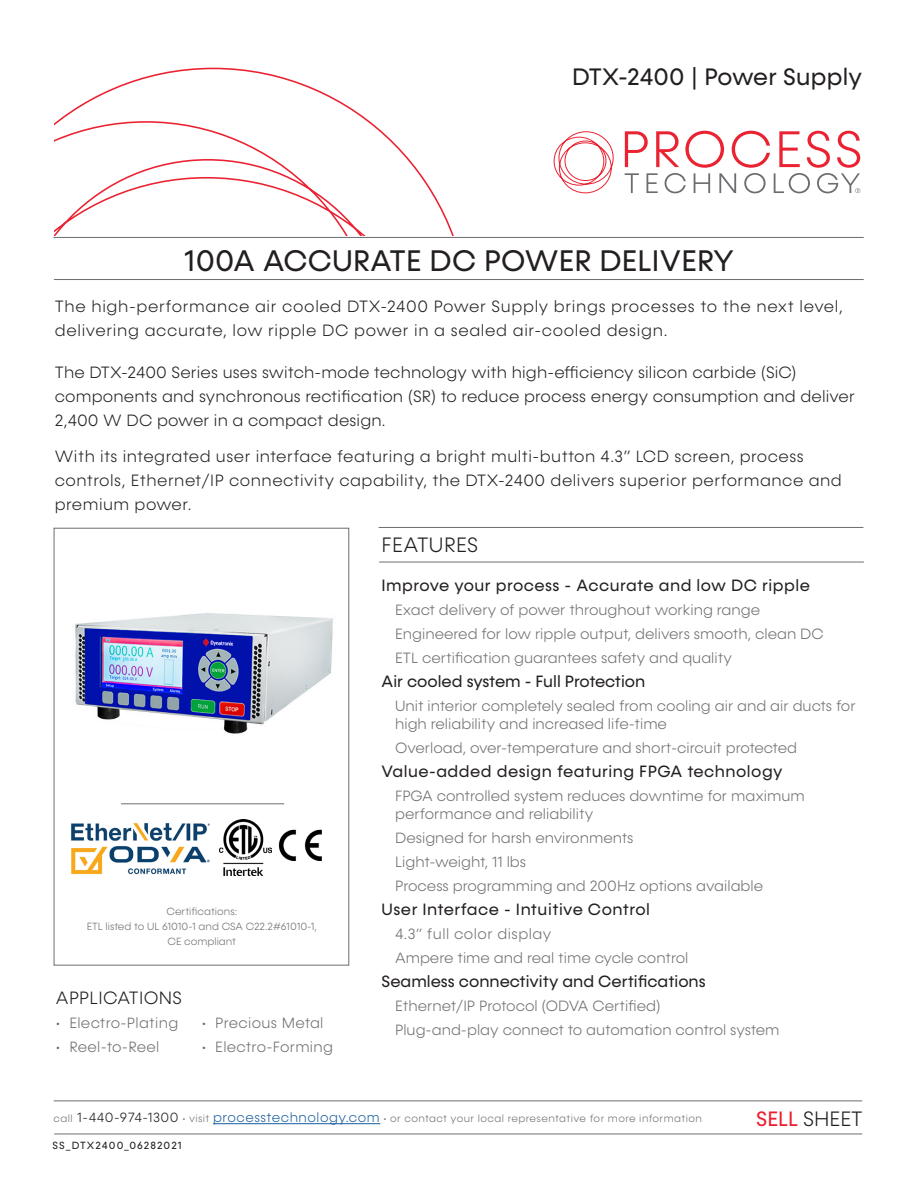
<style>
.page{position:relative;width:918px;height:1188px;background:#fff}
.page>*{position:absolute;margin:0;border:0;box-sizing:border-box;transform-origin:0 0}
.t1{font:30px "Konnect";letter-spacing:.01em;color:#231f20}
.t2{font:24px "Konnect";letter-spacing:.01em;color:#231f20}
.t3{font:300 21px "Konnect";letter-spacing:.015em;color:#231f20}
.t4{font:300 18px "Konnect";letter-spacing:.02em;color:#231f20}
.t5{font:300 16.5px/24px "Konnect";letter-spacing:.03em;color:#231f20}
.t6{font:300 16.5px/24px "Konnect";letter-spacing:.01em;color:#231f20}
.t7{font:16.5px "Konnect";letter-spacing:.03em;color:#231f20}
.t8{font:16.5px "Konnect";letter-spacing:.01em;color:#231f20}
.t9{font:300 15px/18px "Konnect";color:#6c6d70}
.t10{font:300 15px "Konnect";letter-spacing:.02em;color:#6c6d70}
.t11{font:300 10.5px "Konnect";letter-spacing:.04em;color:#6c6d70}
.t12{font:300 10.5px/15px "Konnect";letter-spacing:.005em;color:#6c6d70;text-align:center}
.t13{font:10.5px "Konnect";letter-spacing:.095em;color:#231f20}
.s1{font-size:13.5px;color:#231f20}
.s2{font-size:13.5px;color:#175d9e}
.s3{font-weight:400;color:#ec2031}
</style>
<div class="page">
<hr style="left:379px;top:562px;width:485px;height:1px;background:#6c6d70">
<hr style="left:379px;top:527px;width:484px;height:1px;background:#6c6d70">
<hr style="left:213px;top:1123px;width:167px;height:1px;background:#175d9e">
<svg style="left:55px;top:68px;width:399px;height:168px"></svg>
<svg style="left:625px;top:131px;width:235px;height:62px"></svg>
<svg style="left:553px;top:131px;width:61px;height:63px"></svg>
<hr style="left:54px;top:1134px;width:808px;height:1px;background:#6c6d70">
<hr style="left:54px;top:1101px;width:808px;height:1px;background:#6c6d70">
<hr style="left:54px;top:279px;width:810px;height:1px;background:#6c6d70">
<hr style="left:53px;top:237px;width:811px;height:1px;background:#6c6d70">
<div style="left:54px;top:528px;width:295px;height:438px;border:1px solid #6c6d70"></div>
<img style="left:75px;top:613px;width:258px;height:121px">
<img style="left:71px;top:823px;width:139px;height:52px">
<img style="left:278px;top:829px;width:44px;height:32px">
<img style="left:219px;top:819px;width:53px;height:57px">
<hr style="left:121px;top:803px;width:163px;height:1px;background:#6c6d70">
<p class="t2" style="left:572px;top:63px;width:292px">DTX-2400 | Power Supply</p>
<p class="t1" style="left:184px;top:243px;width:551px">100A ACCURATE DC POWER DELIVERY</p>
<p class="t5" style="left:55px;top:295px;width:790px">The high-performance air cooled DTX-2400 Power Supply brings processes to the next level, delivering accurate, low ripple DC power in a sealed air-cooled design.</p>
<p class="t6" style="left:55px;top:361px;width:802px">The DTX-2400 Series uses switch-mode technology with high-efficiency silicon carbide (SiC) components and synchronous rectification (SR) to reduce process energy consumption and deliver<br>2,400 W DC power in a compact design.</p>
<p class="t5" style="left:55px;top:445px;width:788px">With its integrated user interface featuring a bright multi-button 4.3” LCD screen, process controls, Ethernet/IP connectivity capability, the DTX-2400 delivers superior performance and premium power.</p>
<p class="t12" style="left:87px;top:904px;width:232px">Certifications:<br>ETL listed to UL 61010-1 and CSA C22.2#61010-1,<br>CE compliant</p>
<p class="t4" style="left:56px;top:987px;width:128px">APPLICATIONS</p>
<p class="t10" style="left:56px;top:1014px;width:124px">• Electro-Plating</p>
<p class="t10" style="left:56px;top:1038px;width:105px">• Reel-to-Reel</p>
<p class="t10" style="left:202px;top:1014px;width:123px">• Precious Metal</p>
<p class="t10" style="left:202px;top:1038px;width:133px">• Electro-Forming</p>
<p class="t3" style="left:382px;top:533px;width:98px">FEATURES</p>
<p class="t7" style="left:382px;top:576px;width:430px">Improve your process - Accurate and low DC ripple</p>
<p class="t9" style="left:395px;top:601px;width:367px">Exact delivery of power throughout working range</p>
<p class="t9" style="left:395px;top:625px;width:430px">Engineered for low ripple output, delivers smooth, clean DC</p>
<p class="t9" style="left:395px;top:649px;width:338px">ETL certification guarantees safety and quality</p>
<p class="t8" style="left:382px;top:672px;width:265px">Air cooled system - Full Protection</p>
<p class="t9" style="left:395px;top:697px;width:462px">Unit interior completely sealed from cooling air and air ducts for high reliability and increased life-time</p>
<p class="t9" style="left:395px;top:739px;width:403px">Overload, over-temperature and short-circuit protected</p>
<p class="t7" style="left:382px;top:762px;width:403px">Value-added design featuring FPGA technology</p>
<p class="t9" style="left:395px;top:787px;width:411px">FPGA controlled system reduces downtime for maximum performance and reliability</p>
<p class="t9" style="left:395px;top:829px;width:240px">Designed for harsh environments</p>
<p class="t9" style="left:395px;top:853px;width:133px">Light-weight, 11 lbs</p>
<p class="t9" style="left:395px;top:877px;width:370px">Process programming and 200Hz options available</p>
<p class="t7" style="left:382px;top:900px;width:270px">User Interface - Intuitive Control</p>
<p class="t9" style="left:395px;top:922px;width:295px;line-height:24px">4.3” full color display<br>Ampere time and real time cycle control</p>
<p class="t8" style="left:382px;top:972px;width:326px">Seamless connectivity and Certifications</p>
<p class="t9" style="left:395px;top:997px;width:267px">Ethernet/IP Protocol (ODVA Certified)</p>
<p class="t9" style="left:395px;top:1021px;width:386px">Plug-and-play connect to automation control system</p>
<p class="t11" style="left:53px;top:1113px;width:650px">call <span class="s1">1-440-974-1300</span> • visit <span class="s2">processtechnology.com</span> • or contact your local representative for more information</p>
<p class="t13" style="left:53px;top:1139px;width:131px">SS_DTX2400_06282021</p>
<p class="t3" style="left:756px;top:1107px;width:108px"><span class="s3">SELL</span> SHEET</p>
</div>
